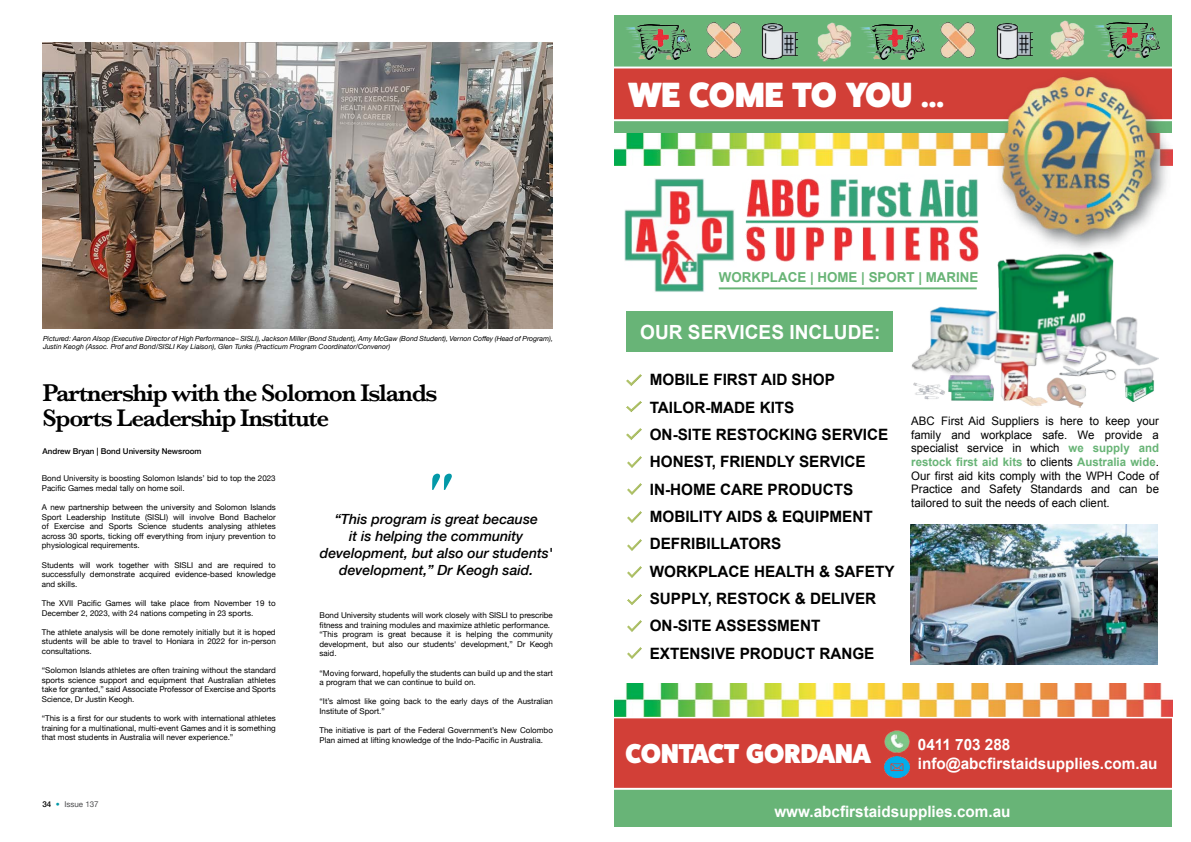
<style>
.page{position:relative;width:1191px;height:842px;background:#fff}
.page>*{position:absolute;margin:0;border:0;box-sizing:border-box;transform-origin:0 0}
.t1{font:italic 700 50px "Baskerville";color:#0399a8}
.t2{font:800 35.2px "Fat Frank";color:#fff}
.t3{font:800 27.3px "Fat Frank";color:#fff}
.t4{font:600 25px/25px "Baskerville";letter-spacing:-.05em;color:#000}
.t5{font:700 19.5px "Arial";color:#fff}
.t6{font:700 15.6px/27.3px "Arial";color:#000}
.t7{font:700 15.6px/18.8px "Arial";color:#fff}
.t8{font:italic 500 14px/16.8px "Helvetica Neue";color:#000;text-align:center}
.t9{font:700 13.7px "Arial";color:#68b476}
.t10{font:11.7px/13.7px "Arial";color:#000;text-align:justify}
.t11{font:8px/9.6px "Helvetica Neue";color:#000}
.t12{font:500 8px "Helvetica Neue";color:#000}
.t13{font:8px "Helvetica Neue";color:#4d4d4f}
.t14{font:italic 7px/8.4px "Helvetica Neue";color:#000}
.s1{font-weight:500;color:#000}
.s2{font-weight:500;color:#0399a8}
.s3{font-weight:700;color:#68b476}
</style>
<div class="page">
<img style="left:43px;top:43px;width:510px;height:286px">
<div style="left:614px;top:789px;width:558px;height:38px;background:#68b477"></div>
<div style="left:614px;top:718px;width:558px;height:72px;background:#d23f37"></div>
<div style="left:614px;top:15px;width:558px;height:122px;background:#68b477"></div>
<svg style="left:614px;top:67px;width:369px;height:54px;background:#d44a43"></svg>
<div style="left:626px;top:312px;width:267px;height:40px;background:#68b477"></div>
<img style="left:885px;top:756px;width:24px;height:22px">
<img style="left:884px;top:730px;width:27px;height:24px">
<img style="left:625px;top:24px;width:65px;height:35px">
<img style="left:706px;top:23px;width:36px;height:35px">
<img style="left:910px;top:525px;width:247px;height:140px">
<img style="left:614px;top:133px;width:369px;height:33px">
<img style="left:624px;top:179px;width:117px;height:113px">
<img style="left:745px;top:178px;width:233px;height:83px">
<img style="left:983px;top:66px;width:189px;height:184px">
<img style="left:817px;top:23px;width:35px;height:39px">
<img style="left:761px;top:23px;width:38px;height:36px">
<img style="left:614px;top:684px;width:558px;height:33px">
<img style="left:908px;top:251px;width:251px;height:157px">
<img style="left:626px;top:374px;width:15px;height:12px">
<img style="left:627px;top:401px;width:14px;height:11px">
<img style="left:627px;top:428px;width:14px;height:12px">
<img style="left:627px;top:456px;width:14px;height:12px">
<img style="left:627px;top:483px;width:14px;height:12px">
<img style="left:627px;top:511px;width:15px;height:12px">
<img style="left:627px;top:539px;width:14px;height:12px">
<img style="left:627px;top:566px;width:15px;height:12px">
<img style="left:627px;top:594px;width:15px;height:11px">
<img style="left:627px;top:620px;width:15px;height:12px">
<img style="left:627px;top:647px;width:15px;height:12px">
<hr style="left:718px;top:287px;width:258px;height:2px;background:#68b476">
<img style="left:860px;top:24px;width:65px;height:35px">
<img style="left:940px;top:23px;width:94px;height:36px">
<img style="left:1050px;top:21px;width:35px;height:39px">
<img style="left:1094px;top:23px;width:65px;height:34px">
<p class="t14" style="left:43px;top:334px;width:511px">Pictured: Aaron Alsop (Executive Director of High Performance– SISLI), Jackson Miller (Bond Student), Amy McGaw (Bond Student), Vernon Coffey (Head of Program),<br>Justin Keogh (Assoc. Prof and Bond/SISLI Key Liaison), Glen Tunks (Practicum Program Coordinator/Convenor)</p>
<h3 class="t4" style="left:43px;top:380px;width:396px">Partnership with the Solomon Islands<br>Sports Leadership Institute</h3>
<p class="t12" style="left:43px;top:444px;width:160px">Andrew Bryan | Bond University Newsroom</p>
<p class="t11" style="left:42px;top:474px;width:235px">Bond University is boosting Solomon Islands’ bid to top the 2023<br>Pacific Games medal tally on home soil.</p>
<p class="t11" style="left:42px;top:503px;width:235px;text-align:justify">A new partnership between the university and Solomon Islands Sport Leadership Institute (SISLI) will involve Bond Bachelor of Exercise and Sports Science students analysing athletes across 30 sports, ticking off everything from injury prevention to physiological requirements.</p>
<p class="t11" style="left:42px;top:560px;width:235px;text-align:justify">Students will work together with SISLI and are required to successfully demonstrate acquired evidence-based knowledge and skills.</p>
<p class="t11" style="left:42px;top:599px;width:235px">The XVII Pacific Games will take place from November 19 to<br>December 2, 2023, with 24 nations competing in 23 sports.</p>
<p class="t11" style="left:42px;top:628px;width:235px;text-align:justify">The athlete analysis will be done remotely initially but it is hoped students will be able to travel to Honiara in 2022 for in-person consultations.</p>
<p class="t11" style="left:42px;top:666px;width:235px;text-align:justify">“Solomon Islands athletes are often training without the standard sports science support and equipment that Australian athletes take for granted,” said Associate Professor of Exercise and Sports Science, Dr Justin Keogh.</p>
<p class="t11" style="left:42px;top:714px;width:235px;text-align:justify">“This is a first for our students to work with international athletes training for a multinational, multi-event Games and it is something that most students in Australia will never experience.”</p>
<p class="t13" style="left:43px;top:799px;width:58px"><span class="s1">34</span> <span class="s2">•</span> Issue 137</p>
<h1 class="t1" style="left:422px;top:457px;width:29px">"</h1>
<h3 class="t8" style="left:320px;top:510px;width:234px">“This program is great because<br>it is helping the community development, but also our students' development,” Dr Keogh said.</h3>
<p class="t11" style="left:319px;top:611px;width:235px">Bond University students will work closely with SISLI to prescribe fitness and training modules and maximize athletic performance. “This program is great because it is helping the community development, but also our students' development,” Dr Keogh said.</p>
<p class="t11" style="left:319px;top:668px;width:235px">“Moving forward, hopefully the students can build up and the start a program that we can continue to build on.</p>
<p class="t11" style="left:319px;top:697px;width:235px">“It’s almost like going back to the early days of the Australian<br>Institute of Sport.”</p>
<p class="t11" style="left:319px;top:726px;width:235px">The initiative is part of the Federal Government’s New Colombo<br>Plan aimed at lifting knowledge of the Indo-Pacific in Australia.</p>
<h2 class="t2" style="left:628px;top:75px;width:317px">WE COME TO YOU ...</h2>
<h3 class="t9" style="left:718px;top:268px;width:261px">WORKPLACE | HOME | SPORT | MARINE</h3>
<h3 class="t5" style="left:640px;top:320px;width:242px">OUR SERVICES INCLUDE:</h3>
<p class="t6" style="left:650px;top:367px;width:246px">MOBILE FIRST AID SHOP<br>TAILOR-MADE KITS<br>ON-SITE RESTOCKING SERVICE<br>HONEST, FRIENDLY SERVICE<br>IN-HOME CARE PRODUCTS<br>MOBILITY AIDS &amp; EQUIPMENT<br>DEFRIBILLATORS<br>WORKPLACE HEALTH &amp; SAFETY<br>SUPPLY, RESTOCK &amp; DELIVER<br>ON-SITE ASSESSMENT<br>EXTENSIVE PRODUCT RANGE</p>
<p class="t10" style="left:911px;top:414px;width:249px">ABC First Aid Suppliers is here to keep your family and workplace safe. We provide a specialist service in which <span class="s3">we supply and restock first aid kits</span> to clients <span class="s3">Australia wide</span>.<br>Our first aid kits comply with the WPH Code of Practice and Safety Standards and can be tailored to suit the needs of each client.</p>
<h3 class="t3" style="left:625px;top:739px;width:247px">CONTACT GORDANA</h3>
<h3 class="t7" style="left:918px;top:736px;width:241px">0411 703 288 info@abcfirstaidsupplies.com.au</h3>
<h3 class="t7" style="left:774px;top:802px;width:237px">www.abcfirstaidsupplies.com.au</h3>
</div>
